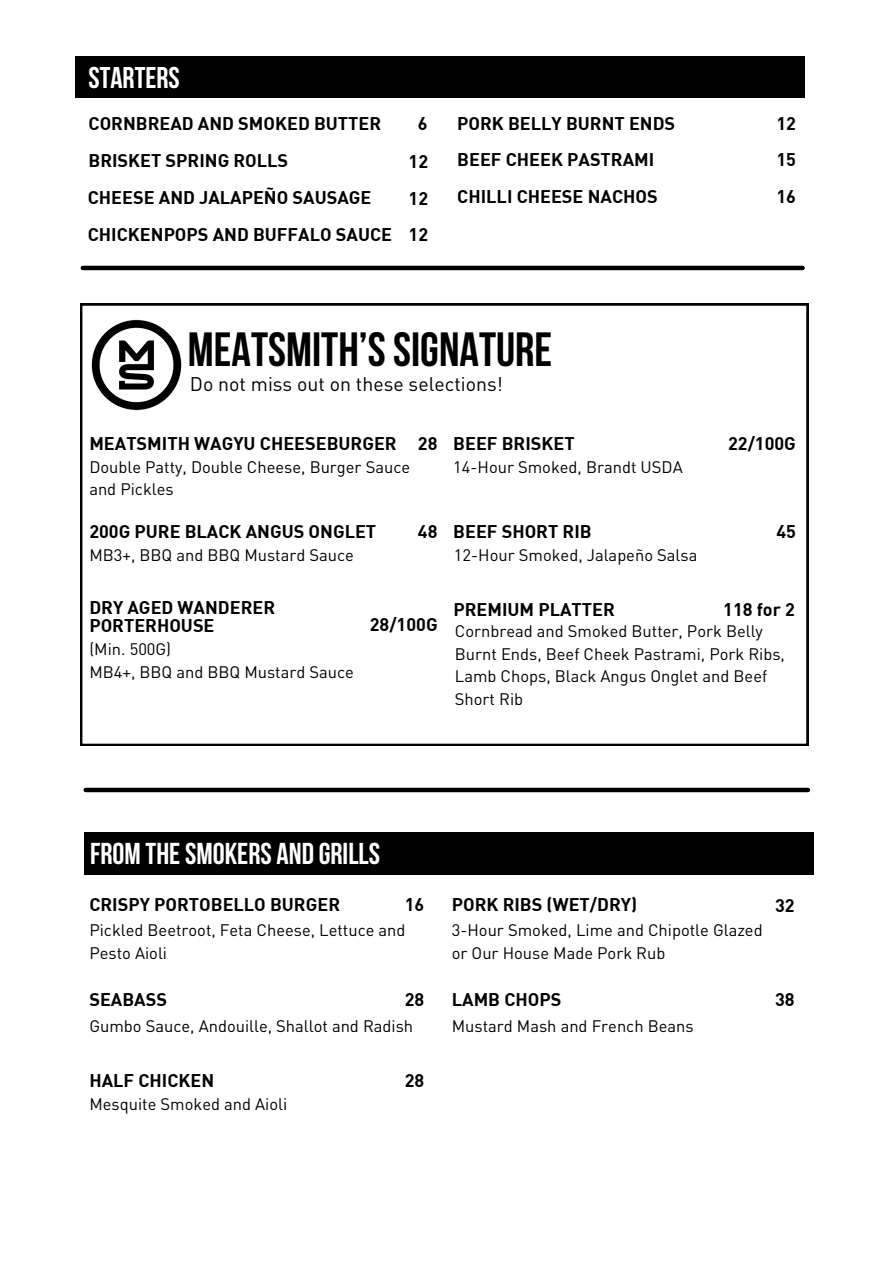
<style>
.page{position:relative;width:894px;height:1264px;background:#fff}
.page>*{position:absolute;margin:0;border:0;box-sizing:border-box;transform-origin:0 0}
.t1{font:700 48px "Bebas Neue";color:#000}
.t2{font:700 30.15px "Bebas Neue";color:#fff}
.t3{font:700 30px "Bebas Neue";color:#fff}
.t4{font:19.5px "DIN";color:#000}
.t5{font:700 18px/18px "DIN";color:#000}
.t6{font:16.5px/22.5px "DIN";color:#000}
</style>
<div class="page">
<div style="left:75px;top:56px;width:729px;height:42px;background:#000"></div>
<svg style="left:80px;top:303px;width:728px;height:442px"></svg>
<div style="left:86px;top:787px;width:721px;height:5px;background:#000"></div>
<div style="left:84px;top:832px;width:729px;height:43px;background:#000"></div>
<img style="left:90px;top:319px;width:93px;height:91px">
<hr style="left:83px;top:266px;width:719px;height:4px;background:#000">
<h2 class="t3" style="left:88px;top:65px;width:93px">STARTERS</h2>
<p class="t5" style="left:88px;top:114px;width:294px">CORNBREAD AND SMOKED BUTTER</p>
<h3 class="t5" style="left:88px;top:150px;width:201px">BRISKET SPRING ROLLS</h3>
<p class="t5" style="left:88px;top:187px;width:285px">CHEESE AND JALAPEÑO SAUSAGE</p>
<p class="t5" style="left:88px;top:225px;width:306px">CHICKENPOPS AND BUFFALO SAUCE</p>
<p class="t5" style="left:418px;top:114px;width:11px">6</p>
<h3 class="t5" style="left:408px;top:151px;width:21px">12</h3>
<p class="t5" style="left:408px;top:189px;width:21px">12</p>
<p class="t5" style="left:408px;top:225px;width:21px">12</p>
<p class="t5" style="left:457px;top:114px;width:219px">PORK BELLY BURNT ENDS</p>
<p class="t5" style="left:457px;top:150px;width:198px">BEEF CHEEK PASTRAMI</p>
<h3 class="t5" style="left:457px;top:186px;width:202px">CHILLI CHEESE NACHOS</h3>
<h2 class="t1" style="left:188px;top:329px;width:366px">MEATSMITH’SSIGNATURE</h2>
<h3 class="t4" style="left:190px;top:371px;width:314px">Do not miss out on these selections!</h3>
<p class="t5" style="left:89px;top:434px;width:309px">MEATSMITH WAGYU CHEESEBURGER</p>
<h3 class="t6" style="left:89px;top:455px;width:322px">Double Patty, Double Cheese, Burger Sauce and Pickles</h3>
<h3 class="t5" style="left:418px;top:434px;width:21px">28</h3>
<h3 class="t5" style="left:453px;top:434px;width:123px">BEEF BRISKET</h3>
<p class="t6" style="left:453px;top:456px;width:231px">14-Hour Smoked, Brandt USDA</p>
<h3 class="t5" style="left:776px;top:114px;width:21px">12</h3>
<p class="t5" style="left:776px;top:150px;width:21px">15</p>
<p class="t5" style="left:776px;top:186px;width:21px">16</p>
<h3 class="t5" style="left:728px;top:434px;width:69px">22/100G</h3>
<p class="t5" style="left:89px;top:522px;width:288px">200G PURE BLACK ANGUS ONGLET</p>
<h3 class="t5" style="left:776px;top:522px;width:21px">45</h3>
<h3 class="t6" style="left:89px;top:543px;width:266px">MB3+, BBQ and BBQ Mustard Sauce</h3>
<p class="t5" style="left:89px;top:597px;width:187px">DRY AGED WANDERER<br>PORTERHOUSE</p>
<h3 class="t6" style="left:89px;top:637px;width:83px">(Min. 500G)</h3>
<p class="t6" style="left:89px;top:660px;width:266px">MB4+, BBQ and BBQ Mustard Sauce</p>
<p class="t5" style="left:418px;top:522px;width:21px">48</p>
<h3 class="t5" style="left:453px;top:522px;width:140px">BEEF SHORT RIB</h3>
<p class="t6" style="left:454px;top:543px;width:245px">12-Hour Smoked, Jalapeño Salsa</p>
<p class="t5" style="left:723px;top:599px;width:73px">118 for 2</p>
<h3 class="t5" style="left:453px;top:599px;width:163px">PREMIUM PLATTER</h3>
<p class="t6" style="left:455px;top:620px;width:331px">Cornbread and Smoked Butter, Pork Belly Burnt Ends, Beef Cheek Pastrami, Pork Ribs, Lamb Chops, Black Angus Onglet and Beef Short Rib</p>
<p class="t5" style="left:370px;top:614px;width:69px">28/100G</p>
<p class="t2" style="left:90px;top:841px;width:291px">FROM THESMOKERS AND GRILLS</p>
<h3 class="t5" style="left:89px;top:894px;width:252px">CRISPY PORTOBELLO BURGER</h3>
<p class="t6" style="left:89px;top:918px;width:317px">Pickled Beetroot, Feta Cheese, Lettuce and<br>Pesto Aioli</p>
<p class="t5" style="left:89px;top:989px;width:79px">SEABASS</p>
<h3 class="t6" style="left:89px;top:1014px;width:325px">Gumbo Sauce, Andouille, Shallot and Radish</h3>
<h3 class="t5" style="left:89px;top:1070px;width:126px">HALF CHICKEN</h3>
<h3 class="t6" style="left:89px;top:1092px;width:199px">Mesquite Smoked and Aioli</h3>
<p class="t5" style="left:405px;top:894px;width:21px">16</p>
<h3 class="t5" style="left:404px;top:989px;width:21px">28</h3>
<p class="t5" style="left:404px;top:1070px;width:21px">28</p>
<p class="t5" style="left:451px;top:894px;width:187px">PORK RIBS (WET/DRY)</p>
<h3 class="t6" style="left:451px;top:918px;width:312px">3-Hour Smoked, Lime and Chipotle Glazed</h3>
<h4 class="t6" style="left:451px;top:941px;width:215px">or Our House Made Pork Rub</h4>
<p class="t5" style="left:451px;top:989px;width:111px">LAMB CHOPS</p>
<p class="t6" style="left:451px;top:1014px;width:243px">Mustard Mash and French Beans</p>
<h1 class="t5" style="left:775px;top:896px;width:21px">32</h1>
<h4 class="t5" style="left:775px;top:989px;width:21px">38</h4>
</div>
